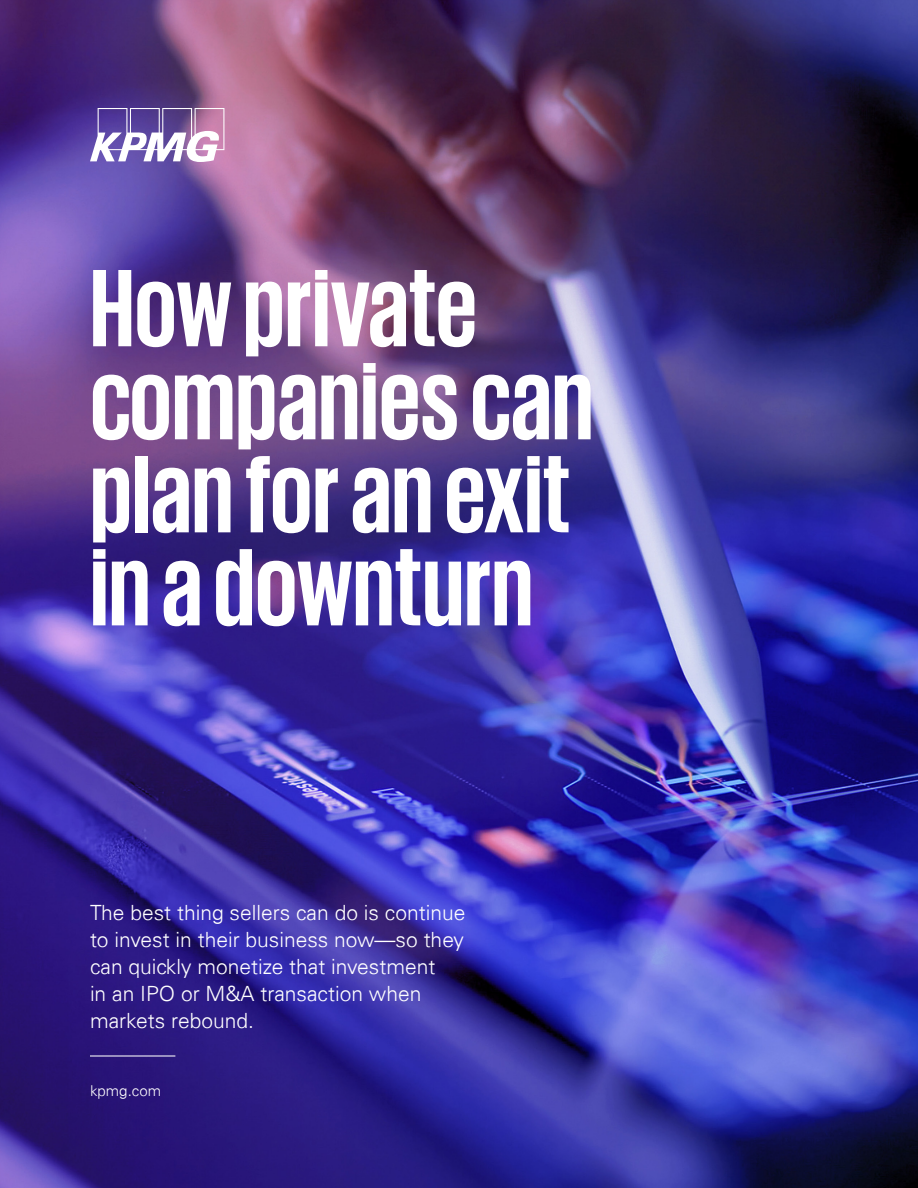
<style>
.page{position:relative;width:918px;height:1188px;background:#fff}
.page>*{position:absolute;margin:0;border:0;box-sizing:border-box;transform-origin:0 0}
.t1{font:700 112.5px/93px "KPMG";color:#fff}
.t2{font:300 21px/27px "Univers 45";color:#fff}
.t3{font:300 15px "Univers 45";color:#fff}
</style>
<div class="page">
<img style="left:0;top:0;width:918px;height:1188px">
<svg style="left:90px;top:108px;width:134px;height:54px"></svg>
<hr style="left:90px;top:1055px;width:85px;height:2px;background:#fff">
<h1 class="t1" style="left:90px;top:258px;width:505px">How private companies can plan for an exit in a downturn</h1>
<p class="t2" style="left:90px;top:899px;width:377px">The best thing sellers can do is continue to invest in their business now—so they can quickly monetize that investment<br>in an IPO or M&amp;A transaction when markets rebound.</p>
<p class="t3" style="left:90px;top:1081px;width:73px">kpmg.com</p>
</div>
